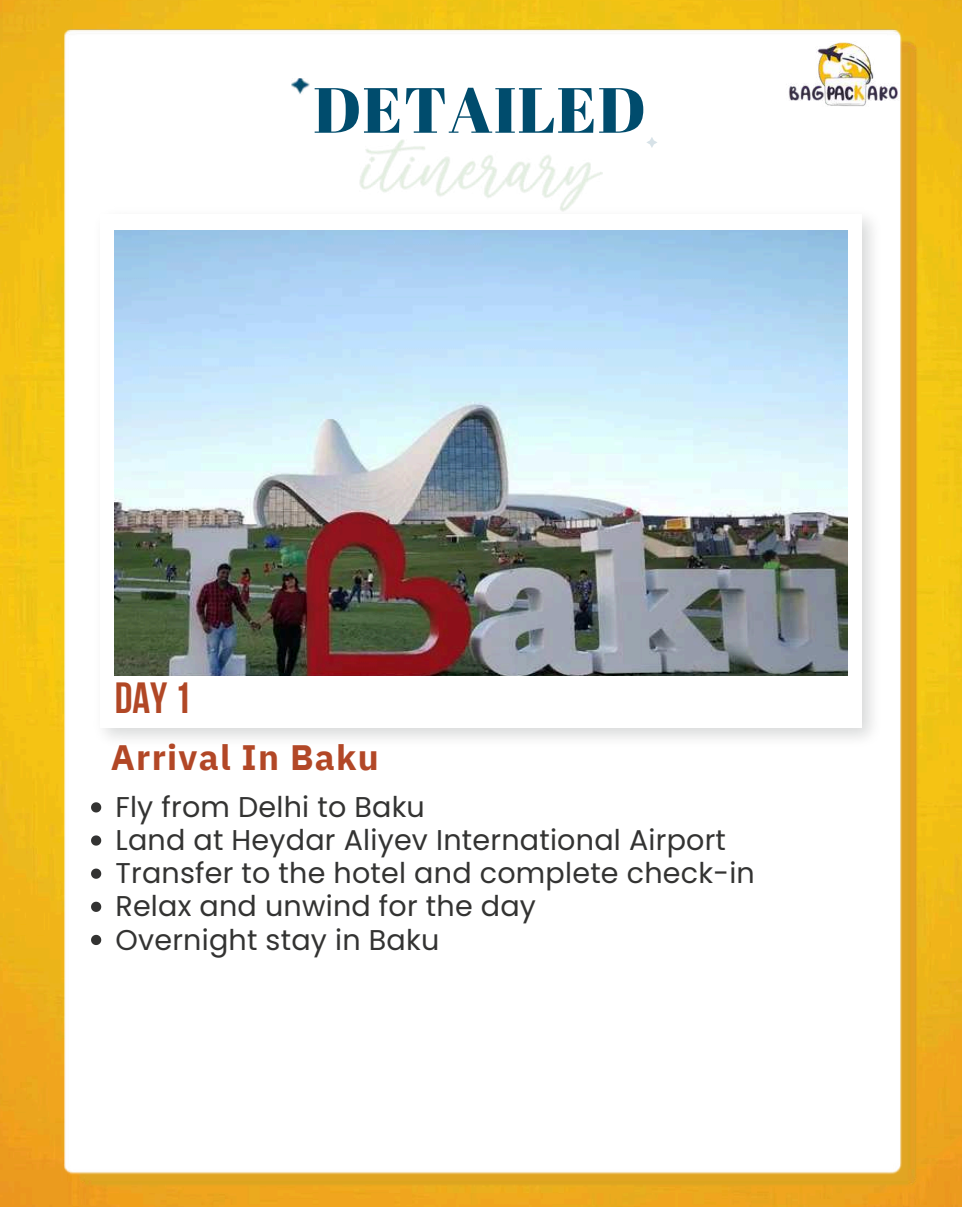
<style>
.page{position:relative;width:962px;height:1207px;background:#fff}
.page>*{position:absolute;margin:0;border:0;box-sizing:border-box;transform-origin:0 0}
.t1{font:63.75px "Abril Fatface";letter-spacing:.02em;color:#004c6d}
.t2{font:700 43.5px "Bebas Neue";color:#b14725}
.t3{font:700 35.25px "IBM Plex Sans";letter-spacing:.035em;color:#b24726}
.t4{font:28.58px/33.2px "Poppins";letter-spacing:.01em;color:#333332}
</style>
<div class="page">
<img style="left:0;top:0;width:962px;height:1207px">
<img style="left:80px;top:115px;width:838px;height:1071px">
<img style="left:65px;top:29px;width:837px;height:1145px">
<img style="left:292px;top:78px;width:17px;height:16px">
<img style="left:359px;top:139px;width:243px;height:61px">
<svg style="left:646px;top:137px;width:12px;height:11px"></svg>
<img style="left:87px;top:200px;width:801px;height:554px">
<div style="left:100px;top:214px;width:762px;height:513px;background:#fff"></div>
<img style="left:115px;top:230px;width:732px;height:445px">
<svg style="left:91px;top:802px;width:10px;height:10px"></svg>
<svg style="left:91px;top:835px;width:10px;height:10px"></svg>
<svg style="left:91px;top:868px;width:10px;height:10px"></svg>
<svg style="left:91px;top:901px;width:10px;height:11px"></svg>
<svg style="left:91px;top:935px;width:10px;height:10px"></svg>
<img style="left:767px;top:5px;width:151px;height:110px">
<h1 class="t1" style="left:313px;top:65px;width:334px">DETAILED</h1>
<h2 class="t2" style="left:115px;top:674px;width:78px">day 1</h2>
<p class="t3" style="left:111px;top:729px;width:269px">Arrival In Baku</p>
<p class="t4" style="left:115px;top:790px;width:641px">Fly from Delhi to Baku<br>Land at Heydar Aliyev International Airport<br>Transfer to the hotel and complete check-in<br>Relax and unwind for the day<br>Overnight stay in Baku</p>
</div>
